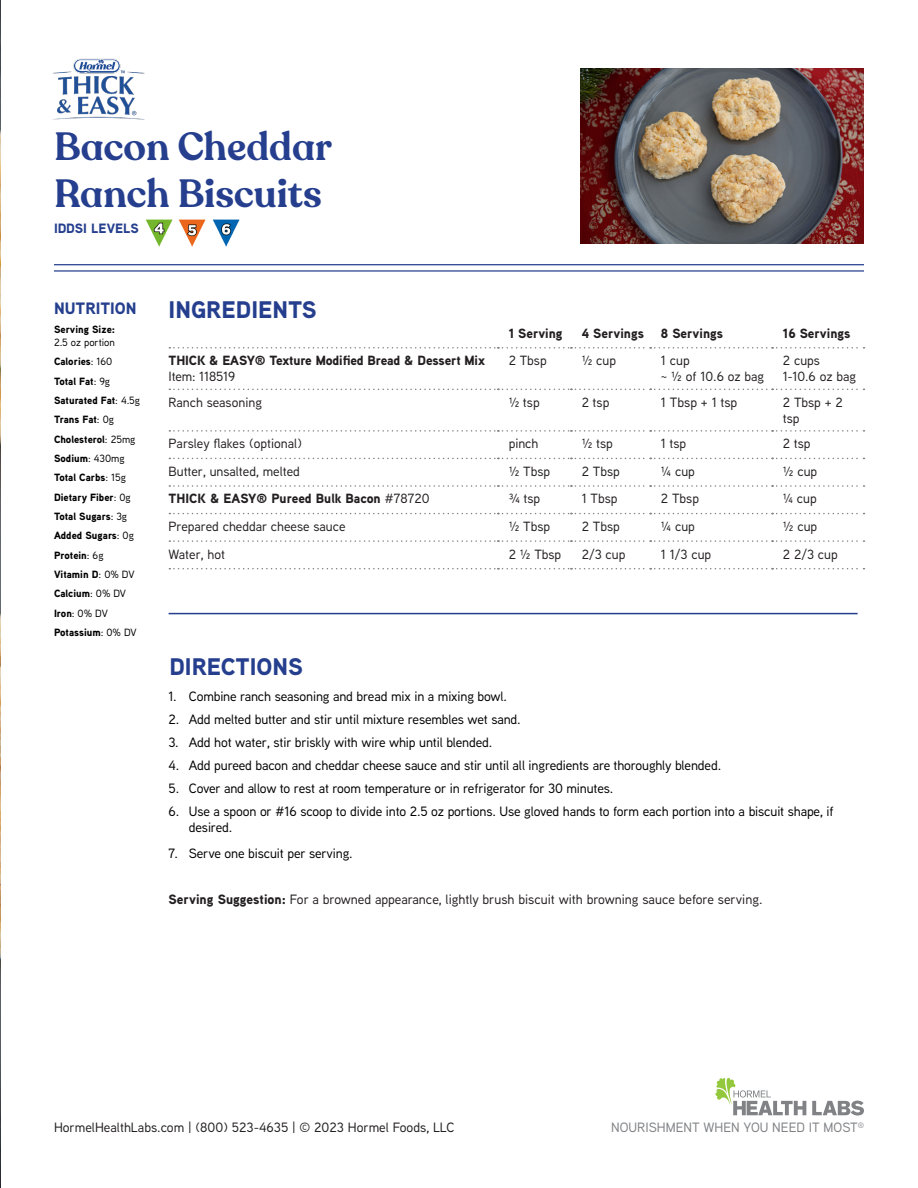
<style>
.page{position:relative;width:918px;height:1188px;background:#fff}
.page>*{position:absolute;margin:0;border:0;box-sizing:border-box;transform-origin:0 0}
.t1{font:600 39px/46.8px "Recoleta Alt";color:#253f8e}
.LIST{font:900 24px "Aaux Next";color:#253f8e}
.NUTRITION_SUB{font:900 16.5px "Aaux Next";color:#253f8e}
.t2{font:500 13.5px/16.2px "Aaux Next";letter-spacing:-.01em;color:#000}
.LIST-2{font:500 13.5px "Aaux Next";color:#231f20}
.t3{font:500 13.5px "Aaux Next";color:#808285}
.INDICATOR{font:900 13.5px "Aaux Next";color:#253f8e}
.t4{font:500 13.35px/16px "Aaux Next";color:#231f20}
.t5{font:900 13.35px "Aaux Next";color:#231f20}
.NUTRITION{font:900 10.5px/12.6px "Aaux Next";color:#000}
.NUTRITION-2{font:500 10.5px "Aaux Next";color:#000}
.s1{font-weight:500}
.s2{font-weight:900}
</style>
<div class="page">
<img style="left:0;top:0;width:1px;height:1057px">
<img style="left:580px;top:68px;width:284px;height:176px">
<img style="left:53px;top:58px;width:92px;height:62px">
<svg style="left:169px;top:347px;width:695px;height:2px"></svg>
<svg style="left:169px;top:389px;width:695px;height:1px"></svg>
<svg style="left:169px;top:430px;width:695px;height:2px"></svg>
<svg style="left:169px;top:458px;width:695px;height:1px"></svg>
<svg style="left:169px;top:485px;width:695px;height:2px"></svg>
<svg style="left:169px;top:513px;width:695px;height:1px"></svg>
<svg style="left:169px;top:540px;width:695px;height:2px"></svg>
<svg style="left:169px;top:568px;width:695px;height:1px"></svg>
<hr style="left:54px;top:264px;width:810px;height:1px;background:#253f8e">
<hr style="left:54px;top:270px;width:810px;height:2px;background:#253f8e">
<hr style="left:169px;top:613px;width:689px;height:1px;background:#253f8e">
<img style="left:178px;top:219px;width:62px;height:28px">
<img style="left:145px;top:219px;width:28px;height:28px">
<hr style="left:0;top:1057px;width:1px;height:131px;background:#000">
<svg style="left:715px;top:1078px;width:91px;height:37px"></svg>
<svg style="left:812px;top:1101px;width:52px;height:15px"></svg>
<p class="t1" style="left:54px;top:124px;width:279px">Bacon Cheddar<br>Ranch Biscuits</p>
<p class="INDICATOR" style="left:54px;top:219px;width:86px">IDDSI LEVELS</p>
<p class="NUTRITION_SUB" style="left:54px;top:296px;width:84px">NUTRITION</p>
<p class="NUTRITION" style="left:54px;top:323px;width:63px">Serving Size:<br><span class="s1">2.5 oz portion</span></p>
<p class="NUTRITION" style="left:54px;top:355px;width:60px">Calories<span class="s1">: 160</span></p>
<p class="NUTRITION" style="left:54px;top:374px;width:58px">Total Fat<span class="s1">: 9g</span></p>
<p class="NUTRITION" style="left:54px;top:394px;width:88px">Saturated Fat<span class="s1">: 4.5g</span></p>
<p class="NUTRITION" style="left:54px;top:413px;width:62px">Trans Fat<span class="s1">: 0g</span></p>
<p class="NUTRITION" style="left:54px;top:432px;width:83px">Cholesterol<span class="s1">: 25mg</span></p>
<p class="NUTRITION" style="left:54px;top:452px;width:72px">Sodium<span class="s1">: 430mg</span></p>
<p class="NUTRITION" style="left:54px;top:471px;width:73px">Total Carbs<span class="s1">: 15g</span></p>
<p class="NUTRITION" style="left:54px;top:490px;width:78px">Dietary Fiber<span class="s1">: 0g</span></p>
<p class="NUTRITION" style="left:54px;top:510px;width:75px">Total Sugars<span class="s1">: 3g</span></p>
<p class="NUTRITION" style="left:54px;top:529px;width:81px">Added Sugars<span class="s1">: 0g</span></p>
<p class="NUTRITION" style="left:54px;top:549px;width:51px">Protein<span class="s1">: 6g</span></p>
<p class="NUTRITION" style="left:54px;top:568px;width:82px">Vitamin D<span class="s1">: 0% DV</span></p>
<p class="NUTRITION" style="left:54px;top:587px;width:74px">Calcium<span class="s1">: 0% DV</span></p>
<p class="NUTRITION-2" style="left:54px;top:606px;width:55px"><span class="s2">Iron</span>: 0% DV</p>
<p class="NUTRITION" style="left:54px;top:626px;width:84px">Potassium<span class="s1">: 0% DV</span></p>
<p class="LIST" style="left:169px;top:293px;width:150px">INGREDIENTS</p>
<p class="t5" style="left:169px;top:351px;width:318px">THICK &amp; EASY® Texture Modified Bread &amp; Dessert Mix</p>
<p class="t4" style="left:169px;top:368px;width:68px">Item: 118519</p>
<p class="t5" style="left:509px;top:323px;width:56px">1 Serving</p>
<p class="t5" style="left:582px;top:323px;width:64px">4 Servings</p>
<p class="t5" style="left:661px;top:323px;width:64px">8 Servings</p>
<p class="t5" style="left:783px;top:323px;width:69px">16 Servings</p>
<p class="t4" style="left:509px;top:352px;width:40px">2 Tbsp</p>
<p class="t4" style="left:582px;top:352px;width:36px">½ cup</p>
<p class="t4" style="left:661px;top:352px;width:105px">1 cup<br>~ ½ of 10.6 oz bag</p>
<p class="t4" style="left:783px;top:352px;width:39px">2 cups</p>
<p class="t4" style="left:783px;top:368px;width:75px">1-10.6 oz bag</p>
<p class="t4" style="left:169px;top:394px;width:95px">Ranch seasoning</p>
<p class="t4" style="left:509px;top:394px;width:33px">½ tsp</p>
<p class="t4" style="left:582px;top:394px;width:29px">2 tsp</p>
<p class="LIST-2" style="left:661px;top:393px;width:78px">1 Tbsp + 1 tsp</p>
<p class="t4" style="left:783px;top:394px;width:61px">2 Tbsp + 2 tsp</p>
<p class="t4" style="left:169px;top:435px;width:135px">Parsley flakes (optional)</p>
<p class="t4" style="left:509px;top:435px;width:31px">pinch</p>
<p class="t4" style="left:582px;top:435px;width:33px">½ tsp</p>
<p class="t4" style="left:661px;top:435px;width:27px">1 tsp</p>
<p class="t4" style="left:783px;top:435px;width:29px">2 tsp</p>
<p class="t4" style="left:169px;top:463px;width:133px">Butter, unsalted, melted</p>
<p class="t4" style="left:509px;top:463px;width:43px">½ Tbsp</p>
<p class="t4" style="left:582px;top:463px;width:40px">2 Tbsp</p>
<p class="t4" style="left:661px;top:463px;width:35px">¼ cup</p>
<p class="t4" style="left:783px;top:463px;width:36px">½ cup</p>
<p class="t5" style="left:169px;top:489px;width:263px">THICK &amp; EASY® Pureed Bulk Bacon <span class="s1">#78720</span></p>
<p class="t4" style="left:509px;top:490px;width:33px">¾ tsp</p>
<p class="t4" style="left:582px;top:490px;width:37px">1 Tbsp</p>
<p class="t4" style="left:661px;top:490px;width:40px">2 Tbsp</p>
<p class="t4" style="left:783px;top:490px;width:35px">¼ cup</p>
<p class="t4" style="left:169px;top:518px;width:179px">Prepared cheddar cheese sauce</p>
<p class="t4" style="left:509px;top:518px;width:43px">½ Tbsp</p>
<p class="t4" style="left:582px;top:518px;width:40px">2 Tbsp</p>
<p class="t4" style="left:661px;top:518px;width:35px">¼ cup</p>
<p class="t4" style="left:783px;top:518px;width:36px">½ cup</p>
<p class="t4" style="left:169px;top:545px;width:58px">Water, hot</p>
<p class="t4" style="left:509px;top:545px;width:54px">2 ½ Tbsp</p>
<p class="t4" style="left:582px;top:545px;width:45px">2/3 cup</p>
<p class="t4" style="left:661px;top:545px;width:52px">1 1/3 cup</p>
<p class="t4" style="left:783px;top:545px;width:56px">2 2/3 cup</p>
<p class="LIST" style="left:169px;top:649px;width:135px">DIRECTIONS</p>
<p class="t2" style="left:169px;top:688px;width:340px">1. Combine ranch seasoning and bread mix in a mixing bowl.</p>
<p class="t2" style="left:169px;top:711px;width:354px">2. Add melted butter and stir until mixture resembles wet sand.</p>
<p class="t2" style="left:169px;top:734px;width:325px">3. Add hot water, stir briskly with wire whip until blended.</p>
<p class="t2" style="left:169px;top:757px;width:554px">4. Add pureed bacon and cheddar cheese sauce and stir until all ingredients are thoroughly blended.</p>
<p class="t2" style="left:169px;top:780px;width:446px">5. Cover and allow to rest at room temperature or in refrigerator for 30 minutes.</p>
<p class="t2" style="left:189px;top:803px;width:646px;text-indent:-20px">6. Use a spoon or #16 scoop to divide into 2.5 oz portions. Use gloved hands to form each portion into a biscuit shape, if desired.</p>
<p class="t2" style="left:169px;top:845px;width:186px">7. Serve one biscuit per serving.</p>
<p class="LIST-2" style="left:169px;top:890px;width:595px"><span class="s2">Serving Suggestion:</span> For a browned appearance, lightly brush biscuit with browning sauce before serving.</p>
<p class="LIST-2" style="left:54px;top:1118px;width:402px">HormelHealthLabs.com | (800) 523-4635 | © 2023 Hormel Foods, LLC</p>
<p class="t3" style="left:611px;top:1118px;width:254px">NOURISHMENT WHEN YOU NEED IT MOST<sup>®</sup></p>
</div>
